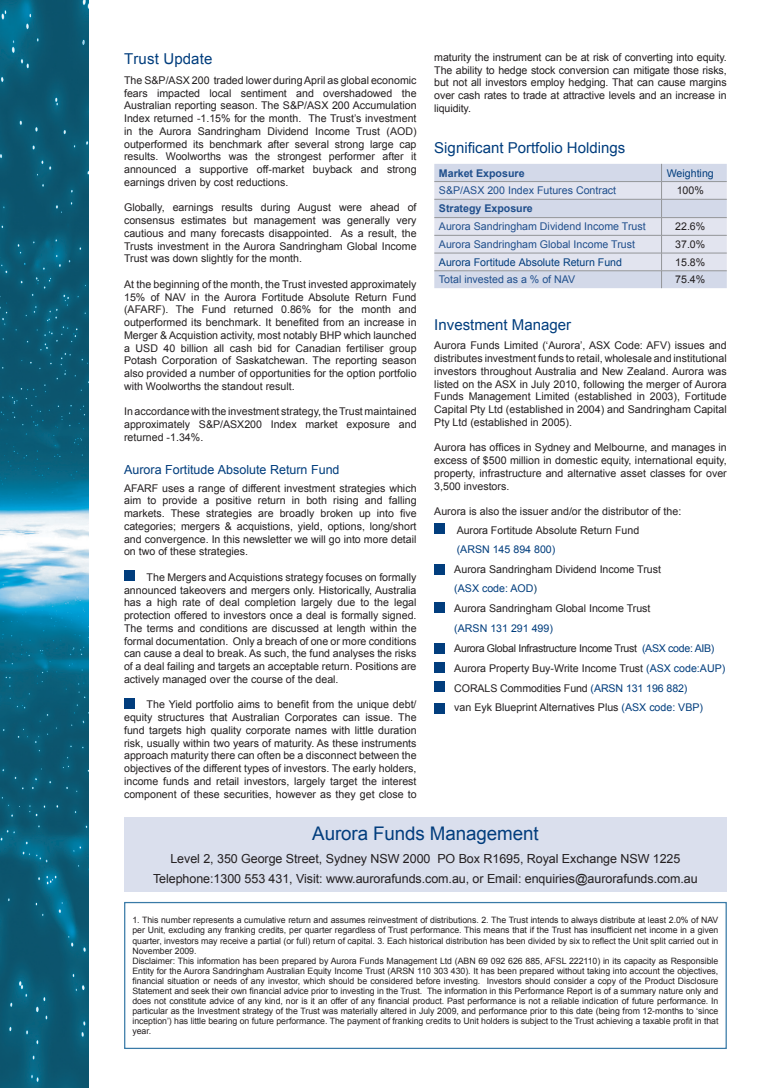
<style>
.page{position:relative;width:780px;height:1088px;background:#fff}
.page>*{position:absolute;margin:0;border:0;box-sizing:border-box;transform-origin:0 0}
.t1{font:18.75px "Arial";letter-spacing:-.005em;color:#013d7d}
.t2{font:15px "Arial";color:#013d7d}
.t3{font:12.5px/20px "Arial";letter-spacing:-.005em;color:#231f20;text-align:center}
.t4{font:12.5px "Arial";color:#013d7d}
.t5{font:10.62px/12.8px "Arial";color:#231f20;text-align:justify}
.t6{font:10.62px "Arial";color:#204f8c}
.t7{font:10.62px "Arial";color:#013d7d}
.t8{font:700 10.62px "Arial";color:#204f8c}
.t9{font:8.75px/10.1px "Arial";letter-spacing:-.005em;color:#231f20}
.s1{color:#013d7d}
.s2{color:#00345e}
</style>
<div class="page">
<div style="left:124px;top:570px;width:10px;height:11px;background:#013d7d"></div>
<div style="left:124px;top:698px;width:10px;height:10px;background:#013d7d"></div>
<svg style="left:434px;top:164px;width:292px;height:124px;background:#d7dbe8"></svg>
<div style="left:434px;top:524px;width:10px;height:10px;background:#013d7d"></div>
<div style="left:434px;top:565px;width:10px;height:10px;background:#013d7d"></div>
<div style="left:434px;top:602px;width:10px;height:10px;background:#013d7d"></div>
<div style="left:434px;top:643px;width:10px;height:10px;background:#013d7d"></div>
<div style="left:434px;top:663px;width:10px;height:10px;background:#013d7d"></div>
<div style="left:434px;top:681px;width:10px;height:10px;background:#013d7d"></div>
<div style="left:434px;top:703px;width:10px;height:11px;background:#013d7d"></div>
<div style="left:124px;top:818px;width:602px;height:74px;background:#dadfed"></div>
<div style="left:124px;top:902px;width:602px;height:147px;border:1px solid #397aa7"></div>
<img style="left:0;top:0;width:89px;height:1088px">
<h2 class="t2" style="left:124px;top:49px;width:90px">Trust Update</h2>
<p class="t5" style="left:124px;top:74px;width:294px">The S&amp;P/ASX 200 traded lower during April as global economic fears impacted local sentiment and overshadowed the Australian reporting season. The S&amp;P/ASX 200 Accumulation Index returned -1.15% for the month. The Trust’s investment in the Aurora Sandringham Dividend Income Trust (AOD) outperformed its benchmark after several strong large cap results. Woolworths was the strongest performer after it announced a supportive off-market buyback and strong earnings driven by cost reductions.</p>
<p class="t5" style="left:124px;top:201px;width:294px">Globally, earnings results during August were ahead of consensus estimates but management was generally very cautious and many forecasts disappointed. As a result, the Trusts investment in the Aurora Sandringham Global Income Trust was down slightly for the month.</p>
<p class="t5" style="left:124px;top:278px;width:294px">At the beginning of the month, the Trust invested approximately 15% of NAV in the Aurora Fortitude Absolute Return Fund (AFARF). The Fund returned 0.86% for the month and outperformed its benchmark. It benefited from an increase in Merger &amp; Acquistion activity, most notably BHP which launched a USD 40 billion all cash bid for Canadian fertiliser group Potash Corporation of Saskatchewan. The reporting season also provided a number of opportunities for the option portfolio with Woolworths the standout result.</p>
<p class="t5" style="left:124px;top:405px;width:294px">In accordance with the investment strategy, the Trust maintained approximately S&amp;P/ASX200 Index market exposure and returned -1.34%.</p>
<p class="t4" style="left:124px;top:461px;width:217px">Aurora Fortitude Absolute Return Fund</p>
<p class="t5" style="left:124px;top:482px;width:294px">AFARF uses a range of different investment strategies which aim to provide a positive return in both rising and falling markets. These strategies are broadly broken up into five categories; mergers &amp; acquistions, yield, options, long/short and convergence. In this newsletter we will go into more detail on two of these strategies.</p>
<p class="t5" style="left:124px;top:571px;width:294px;text-indent:23px">The Mergers and Acquistions strategy focuses on formally announced takeovers and mergers only. Historically, Australia has a high rate of deal completion largely due to the legal protection offered to investors once a deal is formally signed.<br>The terms and conditions are discussed at length within the formal documentation. Only a breach of one or more conditions can cause a deal to break. As such, the fund analyses the risks of a deal failing and targets an acceptable return. Positions are actively managed over the course of the deal.</p>
<p class="t5" style="left:124px;top:698px;width:294px;text-indent:22px">The Yield portfolio aims to benefit from the unique debt/ equity structures that Australian Corporates can issue. The fund targets high quality corporate names with little duration risk, usually within two years of maturity. As these instruments approach maturity there can often be a disconnect between the objectives of the different types of investors. The early holders, income funds and retail investors, largely target the interest component of these securities, however as they get close to</p>
<p class="t5" style="left:434px;top:51px;width:294px">maturity the instrument can be at risk of converting into equity.<br>The ability to hedge stock conversion can mitigate those risks, but not all investors employ hedging. That can cause margins over cash rates to trade at attractive levels and an increase in liquidity.</p>
<h2 class="t2" style="left:434px;top:138px;width:192px">Significant Portfolio Holdings</h2>
<p class="t8" style="left:439px;top:166px;width:87px">Market Exposure</p>
<p class="t7" style="left:666px;top:166px;width:49px">Weighting</p>
<p class="t6" style="left:439px;top:184px;width:179px">S&amp;P/ASX 200 Index Futures Contract</p>
<p class="t5" style="left:676px;top:184px;width:29px">100%</p>
<p class="t8" style="left:439px;top:202px;width:95px">Strategy Exposure</p>
<p class="t6" style="left:439px;top:220px;width:208px">Aurora Sandringham Dividend Income Trust</p>
<p class="t5" style="left:675px;top:220px;width:32px">22.6%</p>
<p class="t6" style="left:439px;top:237px;width:198px">Aurora Sandringham Global Income Trust</p>
<p class="t5" style="left:675px;top:238px;width:32px">37.0%</p>
<p class="t7" style="left:439px;top:255px;width:185px">Aurora Fortitude Absolute Return Fund</p>
<p class="t5" style="left:675px;top:256px;width:32px">15.8%</p>
<p class="t6" style="left:439px;top:273px;width:138px">Total invested as a % of NAV</p>
<p class="t5" style="left:675px;top:273px;width:32px">75.4%</p>
<h2 class="t2" style="left:434px;top:314px;width:138px">Investment Manager</h2>
<p class="t5" style="left:434px;top:339px;width:294px">Aurora Funds Limited (‘Aurora’, ASX Code: AFV) issues and distributes investment funds to retail, wholesale and institutional investors throughout Australia and New Zealand. Aurora was listed on the ASX in July 2010, following the merger of Aurora Funds Management Limited (established in 2003), Fortitude Capital Pty Ltd (established in 2004) and Sandringham Capital Pty Ltd (established in 2005).</p>
<p class="t5" style="left:434px;top:441px;width:294px">Aurora has offices in Sydney and Melbourne, and manages in excess of $500 million in domestic equity, international equity, property, infrastructure and alternative asset classes for over 3,500 investors.</p>
<p class="t5" style="left:457px;top:502px;width:226px;line-height:18.8px;text-indent:-23px">Aurora is also the issuer and/or the distributor of the:<br>Aurora Fortitude Absolute Return Fund</p>
<p class="t7" style="left:457px;top:542px;width:100px">(ARSN 145 894 800)</p>
<p class="t5" style="left:454px;top:559px;width:208px;line-height:19.9px;text-align:left">Aurora Sandringham Dividend Income Trust <span class="s1">(ASX code: AOD</span><span class="s2">)<br></span>Aurora Sandringham Global Income Trust</p>
<p class="t5" style="left:454px;top:618px;width:272px;line-height:19.9px;text-align:left"><span class="s1">(ARSN 131 291 499)<br></span>Aurora Global Infrastructure Income Trust <span class="s1">(ASX code: AIB)<br></span>Aurora Property Buy-Write Income Trust <span class="s1">(ASX code:AUP)<br></span>CORALS Commodities Fund <span class="s1">(ARSN 131 196 882)<br></span>van Eyk Blueprint Alternatives Plus <span class="s1">(ASX code: VBP)</span></p>
<h1 class="t1" style="left:312px;top:821px;width:228px">Aurora Funds Management</h1>
<p class="t3" style="left:153px;top:849px;width:546px">Level 2, 350 George Street, Sydney NSW 2000 PO Box R1695, Royal Exchange NSW 1225<br>Telephone:1300 553 431, Visit: www.aurorafunds.com.au, or Email: enquiries@aurorafunds.com.au</p>
<p class="t9" style="left:132px;top:915px;width:587px">1. This number represents a cumulative return and assumes reinvestment of distributions. 2. The Trust intends to always distribute at least 2.0% of NAV per Unit, excluding any franking credits, per quarter regardless of Trust performance. This means that if the Trust has insufficient net income in a given quarter, investors may receive a partial (or full) return of capital. 3. Each historical distribution has been divided by six to reflect the Unit split carried out in November 2009.<br>Disclaimer: This information has been prepared by Aurora Funds Management Ltd (ABN 69 092 626 885, AFSL 222110) in its capacity as Responsible Entity for the Aurora Sandringham Australian Equity Income Trust (ARSN 110 303 430). It has been prepared without taking into account the objectives, financial situation or needs of any investor, which should be considered before investing. Investors should consider a copy of the Product Disclosure Statement and seek their own financial advice prior to investing in the Trust. The information in this Performance Report is of a summary nature only and does not constitute advice of any kind, nor is it an offer of any financial product. Past performance is not a reliable indication of future performance. In particular as the Investment strategy of the Trust was materially altered in July 2009, and performance prior to this date (being from 12-months to ‘since inception’) has little bearing on future performance. The payment of franking credits to Unit holders is subject to the Trust achieving a taxable profit in that year.</p>
</div>
